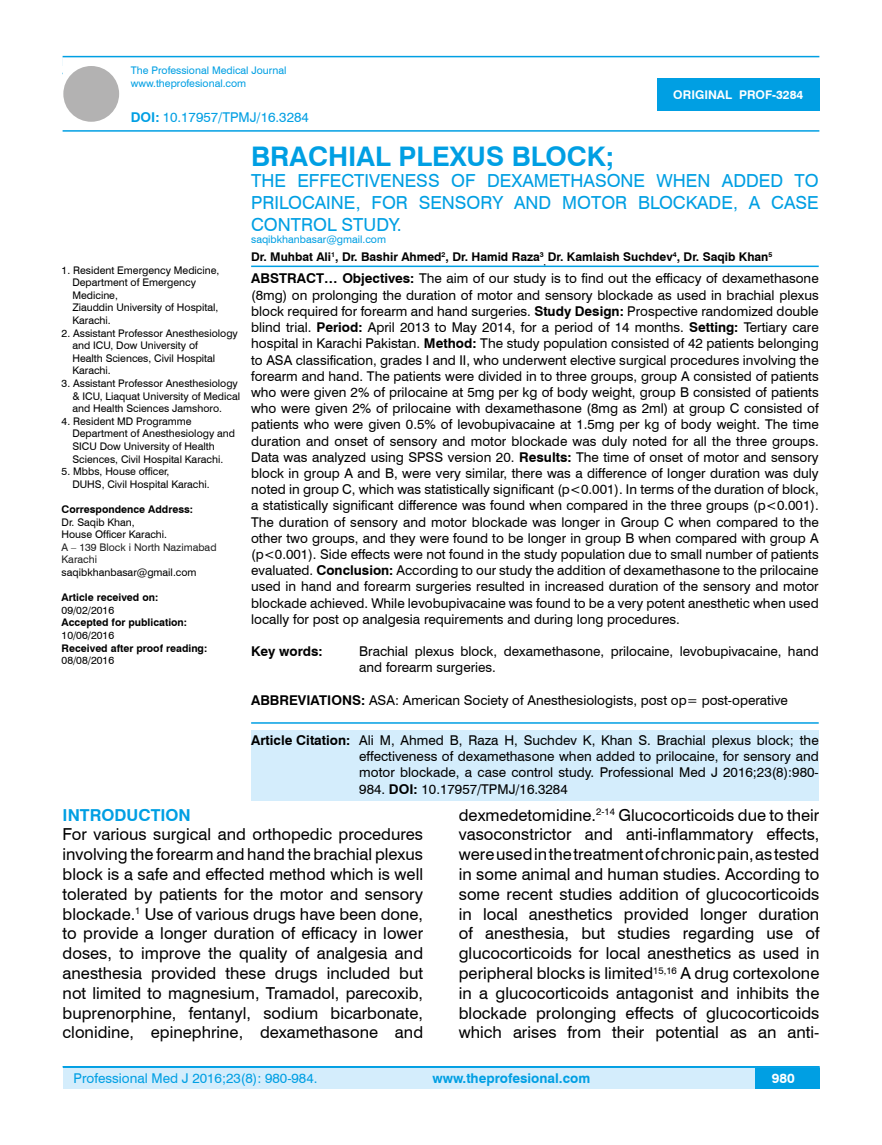
<style>
.page{position:relative;width:882px;height:1145px;background:#fff}
.page>*{position:absolute;margin:0;border:0;box-sizing:border-box;transform-origin:0 0}
.t1{font:700 27px "Swiss 721 BT";color:#009fe3}
.t2{font:18px/21.6px "Swiss 721 BT";color:#009fe3;text-align:justify}
.t3{font:16.5px/19.8px "Swiss 721 BT";color:#000;text-align:justify}
.t4{font:700 16.5px "Swiss 721 BT";color:#009fe3}
.t5{font:13.5px/16.2px "Swiss 721 BT";color:#000;text-align:justify}
.t6{font:13.5px "Swiss 721 BT";color:#009fe3}
.t7{font:700 13.5px "Swiss 721 BT";color:#009fe3}
.t8{font:700 13.5px "Swiss 721 BT";color:#000}
.t9{font:700 13.5px "Swiss 721 BT";color:#fff}
.t10{font:700 12px "Swiss 721 BT";color:#000}
.t11{font:700 12px "Swiss 721 BT";color:#fff}
.t12{font:10.5px/12.6px "Swiss 721 BT";color:#000}
.t13{font:700 10.5px "Swiss 721 BT";color:#000}
.t14{font:10.5px/12.6px "Swiss 721 BT";color:#009fe3}
.t15{font:10.5px/12.6px "Swiss 721 BT";color:#222}
.s1{font-weight:700}
</style>
<div class="page">
<div style="left:63px;top:1067px;width:756px;height:21px;background:#d4edfc"></div>
<hr style="left:63px;top:1066px;width:756px;height:2px;background:#009fe3">
<div style="left:754px;top:1068px;width:65px;height:20px;background:#009fe3"></div>
<hr style="left:63px;top:56px;width:756px;height:1px;background:#009fe3">
<hr style="left:63px;top:130px;width:756px;height:2px;background:#009fe3">
<div style="left:63px;top:66px;width:56px;height:56px;background:#b3b2b2;border-radius:50%"></div>
<div style="left:657px;top:78px;width:162px;height:33px;background:#009fe3"></div>
<hr style="left:251px;top:265px;width:567px;height:2px;background:#009fe3">
<hr style="left:251px;top:722px;width:567px;height:1px;background:#009fe3">
<div style="left:251px;top:730px;width:567px;height:71px;background:#d4edfc"></div>
<p class="t14" style="left:131px;top:64px;width:157px">The Professional Medical Journal www.theprofesional.com</p>
<p class="t6" style="left:131px;top:108px;width:179px"><span class="s1">DOI:</span> 10.17957/TPMJ/16.3284</p>
<p class="t11" style="left:673px;top:87px;width:131px">ORIGINAL PROF-3284</p>
<p class="t12" style="left:72px;top:263px;width:148px;text-indent:-11px">1. Resident Emergency Medicine,<br>Department of Emergency<br>Medicine,<br>Ziauddin University of Hospital,<br>Karachi.</p>
<p class="t12" style="left:72px;top:326px;width:167px;text-indent:-11px">2. Assistant Professor Anesthesiology and ICU, Dow University of<br>Health Sciences, Civil Hospital<br>Karachi.</p>
<p class="t12" style="left:72px;top:376px;width:169px;text-indent:-11px">3. Assistant Professor Anesthesiology &amp; ICU, Liaquat University of Medical and Health Sciences Jamshoro.</p>
<p class="t12" style="left:72px;top:414px;width:164px;text-indent:-11px">4. Resident MD Programme<br>Department of Anesthesiology and<br>SICU Dow University of Health<br>Sciences, Civil Hospital Karachi.</p>
<p class="t12" style="left:72px;top:465px;width:139px;text-indent:-11px">5. Mbbs, House officer,<br>DUHS, Civil Hospital Karachi.</p>
<p class="t13" style="left:62px;top:502px;width:133px">Correspondence Address:</p>
<p class="t12" style="left:62px;top:515px;width:107px">Dr. Saqib Khan,<br>House Officer Karachi.</p>
<p class="t15" style="left:62px;top:540px;width:156px">A – 139 Block i North Nazimabad<br>Karachi</p>
<p class="t12" style="left:62px;top:565px;width:136px">saqibkhanbasar@gmail.com</p>
<p class="t13" style="left:62px;top:590px;width:98px">Article received on:</p>
<p class="t12" style="left:62px;top:603px;width:54px">09/02/2016</p>
<p class="t13" style="left:62px;top:615px;width:127px">Accepted for publication:</p>
<p class="t12" style="left:62px;top:628px;width:54px">10/06/2016</p>
<p class="t13" style="left:62px;top:640px;width:147px">Received after proof reading:</p>
<p class="t12" style="left:62px;top:654px;width:54px">08/08/2016</p>
<h1 class="t1" style="left:251px;top:137px;width:364px">BRACHIAL PLEXUS BLOCK;</h1>
<h2 class="t2" style="left:251px;top:169px;width:569px">THE EFFECTIVENESS OF DEXAMETHASONE WHEN ADDED TO PRILOCAINE, FOR SENSORY AND MOTOR BLOCKADE, A CASE CONTROL STUDY.</h2>
<p class="t14" style="left:251px;top:233px;width:136px">saqibkhanbasar@gmail.com</p>
<p class="t10" style="left:251px;top:248px;width:522px">Dr. Muhbat Ali<sup>1</sup>, Dr. Bashir Ahmed<sup>2</sup>, Dr. Hamid Raza<sup>3</sup><sub>,</sub> Dr. Kamlaish Suchdev<sup>4</sup>, Dr. Saqib Khan<sup>5</sup></p>
<p class="t5" style="left:251px;top:270px;width:569px"><span class="s1">ABSTRACT… Objectives:</span> The aim of our study is to find out the efficacy of dexamethasone (8mg) on prolonging the duration of motor and sensory blockade as used in brachial plexus block required for forearm and hand surgeries. <span class="s1">Study Design:</span> Prospective randomized double blind trial. <span class="s1">Period:</span> April 2013 to May 2014, for a period of 14 months. <span class="s1">Setting:</span> Tertiary care hospital in Karachi Pakistan. <span class="s1">Method:</span> The study population consisted of 42 patients belonging to ASA classification, grades I and II, who underwent elective surgical procedures involving the forearm and hand. The patients were divided in to three groups, group A consisted of patients who were given 2% of prilocaine at 5mg per kg of body weight, group B consisted of patients who were given 2% of prilocaine with dexamethasone (8mg as 2ml) at group C consisted of patients who were given 0.5% of levobupivacaine at 1.5mg per kg of body weight. The time duration and onset of sensory and motor blockade was duly noted for all the three groups.<br>Data was analyzed using SPSS version 20. <span class="s1">Results:</span> The time of onset of motor and sensory block in group A and B, were very similar, there was a difference of longer duration was duly noted in group C, which was statistically significant (p&lt;0.001). In terms of the duration of block, a statistically significant difference was found when compared in the three groups (p&lt;0.001).<br>The duration of sensory and motor blockade was longer in Group C when compared to the other two groups, and they were found to be longer in group B when compared with group A (p&lt;0.001). Side effects were not found in the study population due to small number of patients evaluated. <span class="s1">Conclusion:</span> According to our study the addition of dexamethasone to the prilocaine used in hand and forearm surgeries resulted in increased duration of the sensory and motor blockade achieved. While levobupivacaine was found to be a very potent anesthetic when used locally for post op analgesia requirements and during long procedures.</p>
<p class="t8" style="left:251px;top:642px;width:73px">Key words:</p>
<p class="t5" style="left:359px;top:643px;width:461px">Brachial plexus block, dexamethasone, prilocaine, levobupivacaine, hand and forearm surgeries.</p>
<p class="t5" style="left:251px;top:691px;width:538px"><span class="s1">ABBREVIATIONS:</span> ASA: American Society of Anesthesiologists, post op= post-operative</p>
<p class="t5" style="left:359px;top:731px;width:461px;text-indent:-108px"><span class="s1">Article Citation:</span> Ali M, Ahmed B, Raza H, Suchdev K, Khan S. Brachial plexus block; the effectiveness of dexamethasone when added to prilocaine, for sensory and motor blockade, a case control study. Professional Med J 2016;23(8):980- 984. <span class="s1">DOI:</span> 10.17957/TPMJ/16.3284</p>
<p class="t4" style="left:63px;top:803px;width:130px">INTRODUCTION</p>
<p class="t3" style="left:63px;top:824px;width:362px">For various surgical and orthopedic procedures involving the forearm and hand the brachial plexus block is a safe and effected method which is well tolerated by patients for the motor and sensory blockade.<sup>1</sup> Use of various drugs have been done, to provide a longer duration of efficacy in lower doses, to improve the quality of analgesia and anesthesia provided these drugs included but not limited to magnesium, Tramadol, parecoxib, buprenorphine, fentanyl, sodium bicarbonate, clonidine, epinephrine, dexamethasone and</p>
<p class="t3" style="left:458px;top:804px;width:362px">dexmedetomidine.<sup>2-14</sup> Glucocorticoids due to their vasoconstrictor and anti-inflammatory effects, were used in the treatment of chronic pain, as tested in some animal and human studies. According to some recent studies addition of glucocorticoids in local anesthetics provided longer duration of anesthesia, but studies regarding use of glucocorticoids for local anesthetics as used in peripheral blocks is limited<sup>15,16</sup> A drug cortexolone in a glucocorticoids antagonist and inhibits the blockade prolonging effects of glucocorticoids which arises from their potential as an anti-</p>
<p class="t6" style="left:74px;top:1069px;width:245px">Professional Med J 2016;23(8): 980-984.</p>
<p class="t7" style="left:432px;top:1069px;width:159px">www.theprofesional.com</p>
<p class="t9" style="left:771px;top:1069px;width:24px">980</p>
</div>
